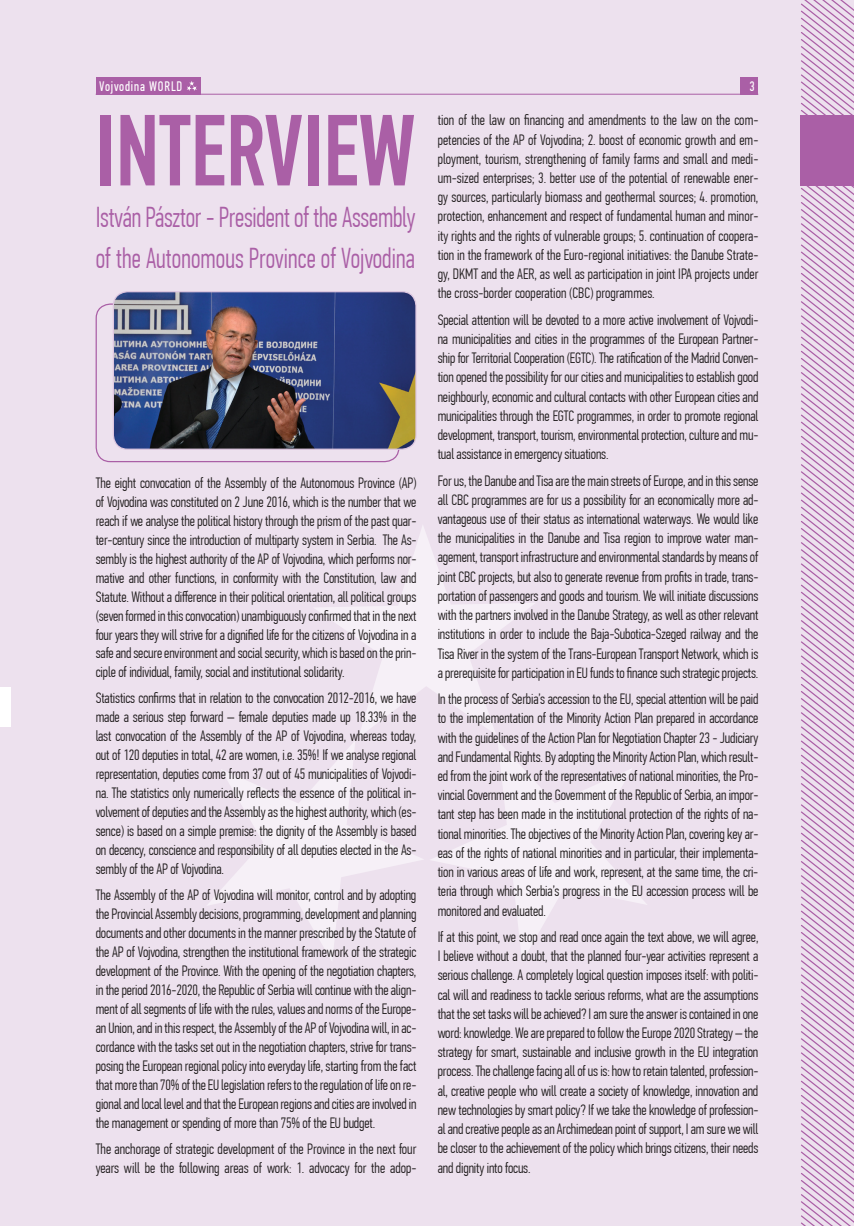
<style>
.page{position:relative;width:854px;height:1226px;background:#fff}
.page>*{position:absolute;margin:0;border:0;box-sizing:border-box;transform-origin:0 0}
.t1{font:500 101.25px "PF Din Text Comp Pro";color:#aa5fa6;scale:.92 1}
.t2{font:300 28.75px/41.2px "PF Din Text Comp Pro";letter-spacing:-.01em;color:#aa5fa6;scale:.92 1}
.t3{font:300 15px/19.2px "PF Din Text Comp Pro";letter-spacing:-.01em;color:#231f20;text-align:justify}
.t4{font:13.75px "PF Din Text Comp Pro";letter-spacing:.06em;color:#fff}
</style>
<div class="page">
<div style="left:11px;top:0;width:843px;height:1226px;background:#ede1ee"></div>
<div style="left:0;top:0;width:11px;height:1226px;background:#ede1ee"></div>
<svg style="left:315px;top:526px;width:220px;height:211px"></svg>
<svg style="left:431px;top:742px;width:216px;height:219px"></svg>
<svg style="left:208px;top:741px;width:215px;height:219px"></svg>
<svg style="left:801px;top:0;width:53px;height:1226px"></svg>
<hr style="left:96px;top:94px;width:662px;height:1px;background:#aa5fa6">
<div style="left:96px;top:77px;width:104px;height:18px;background:#aa5fa6"></div>
<svg style="left:187px;top:81px;width:10px;height:10px"></svg>
<div style="left:741px;top:77px;width:17px;height:18px;background:#aa5fa6"></div>
<div style="left:801px;top:116px;width:53px;height:70px;background:#aa5fa6"></div>
<img style="left:114px;top:293px;width:301px;height:155px">
<div style="left:113px;top:291px;width:304px;height:159px;border:1px solid #dec7e0;border-radius:14px"></div>
<div style="left:0;top:688px;width:11px;height:39px;background:#fff"></div>
<p class="t4" style="left:99px;top:78px;width:85px">Vojvodina WORLD</p>
<p class="t4" style="left:749px;top:78px;width:7px">3</p>
<h1 class="t1" style="left:96px;top:92px;width:349px">INTERVIEW</h1>
<h2 class="t2" style="left:96px;top:196px;width:349px">István Pásztor - President of the Assembly of the Autonomous Province of Vojvodina</h2>
<p class="t3" style="left:96px;top:473px;width:322px">The eight convocation of the Assembly of the Autonomous Province (AP) of Vojvodina was constituted on 2 June 2016, which is the number that we reach if we analyse the political history through the prism of the past quar&shy;ter-century since the introduction of multiparty system in Serbia. The As&shy;sembly is the highest authority of the AP of Vojvodina, which performs nor&shy;mative and other functions, in conformity with the Constitution, law and Statute. Without a difference in their political orientation, all political groups (seven formed in this convocation) unambiguously confirmed that in the next four years they will strive for a dignified life for the citizens of Vojvodina in a safe and secure environment and social security, which is based on the prin&shy;ciple of individual, family, social and institutional solidarity.</p>
<p class="t3" style="left:96px;top:689px;width:322px">Statistics confirms that in relation to the convocation 2012-2016, we have made a serious step forward – female deputies made up 18.33% in the last convocation of the Assembly of the AP of Vojvodina, whereas today, out of 120 deputies in total, 42 are women, i.e. 35%! If we analyse regional representation, deputies come from 37 out of 45 municipalities of Vojvodi&shy;na. The statistics only numerically reflects the essence of the political in&shy;volvement of deputies and the Assembly as the highest authority, which (es&shy;sence) is based on a simple premise: the dignity of the Assembly is based on decency, conscience and responsibility of all deputies elected in the As&shy;sembly of the AP of Vojvodina.</p>
<p class="t3" style="left:96px;top:885px;width:322px">The Assembly of the AP of Vojvodina will monitor, control and by adopting the Provincial Assembly decisions, programming, development and planning documents and other documents in the manner prescribed by the Statute of the AP of Vojvodina, strengthen the institutional framework of the strategic development of the Province. With the opening of the negotiation chapters, in the period 2016-2020, the Republic of Serbia will continue with the align&shy;ment of all segments of life with the rules, values and norms of the Europe&shy;an Union, and in this respect, the Assembly of the AP of Vojvodina will, in ac&shy;cordance with the tasks set out in the negotiation chapters, strive for trans&shy;posing the European regional policy into everyday life, starting from the fact that more than 70% of the EU legislation refers to the regulation of life on re&shy;gional and local level and that the European regions and cities are involved in the management or spending of more than 75% of the EU budget.</p>
<p class="t3" style="left:96px;top:1139px;width:322px">The anchorage of strategic development of the Province in the next four years will be the following areas of work: 1. advocacy for the adop-</p>
<p class="t3" style="left:438px;top:111px;width:322px">tion of the law on financing and amendments to the law on the com&shy;petencies of the AP of Vojvodina; 2. boost of economic growth and em&shy;ployment, tourism, strengthening of family farms and small and medi&shy;um-sized enterprises; 3. better use of the potential of renewable ener&shy;gy sources, particularly biomass and geothermal sources; 4. promotion, protection, enhancement and respect of fundamental human and minor&shy;ity rights and the rights of vulnerable groups; 5. continuation of coopera&shy;tion in the framework of the Euro-regional initiatives: the Danube Strate&shy;gy, DKMT and the AER, as well as participation in joint IPA projects under the cross-border cooperation (CBC) programmes.</p>
<p class="t3" style="left:438px;top:310px;width:322px">Special attention will be devoted to a more active involvement of Vojvodi&shy;na municipalities and cities in the programmes of the European Partner&shy;ship for Territorial Cooperation (EGTC). The ratification of the Madrid Conven&shy;tion opened the possibility for our cities and municipalities to establish good neighbourly, economic and cultural contacts with other European cities and municipalities through the EGTC programmes, in order to promote regional development, transport, tourism, environmental protection, culture and mu&shy;tual assistance in emergency situations.</p>
<p class="t3" style="left:438px;top:471px;width:322px">For us, the Danube and Tisa are the main streets of Europe, and in this sense all CBC programmes are for us a possibility for an economically more ad&shy;vantageous use of their status as international waterways. We would like the municipalities in the Danube and Tisa region to improve water man&shy;agement, transport infrastructure and environmental standards by means of joint CBC projects, but also to generate revenue from profits in trade, trans&shy;portation of passengers and goods and tourism. We will initiate discussions with the partners involved in the Danube Strategy, as well as other relevant institutions in order to include the Baja-Subotica-Szeged railway and the Tisa River in the system of the Trans-European Transport Network, which is a prerequisite for participation in EU funds to finance such strategic projects.</p>
<p class="t3" style="left:438px;top:689px;width:322px">In the process of Serbia’s accession to the EU, special attention will be paid to the implementation of the Minority Action Plan prepared in accordance with the guidelines of the Action Plan for Negotiation Chapter 23 - Judiciary and Fundamental Rights. By adopting the Minority Action Plan, which result&shy;ed from the joint work of the representatives of national minorities, the Pro&shy;vincial Government and the Government of the Republic of Serbia, an impor&shy;tant step has been made in the institutional protection of the rights of na&shy;tional minorities. The objectives of the Minority Action Plan, covering key ar&shy;eas of the rights of national minorities and in particular, their implementa&shy;tion in various areas of life and work, represent, at the same time, the cri&shy;teria through which Serbia’s progress in the EU accession process will be monitored and evaluated.</p>
<p class="t3" style="left:438px;top:927px;width:322px">If at this point, we stop and read once again the text above, we will agree, I believe without a doubt, that the planned four-year activities represent a serious challenge. A completely logical question imposes itself: with politi&shy;cal will and readiness to tackle serious reforms, what are the assumptions that the set tasks will be achieved? I am sure the answer is contained in one word: knowledge. We are prepared to follow the Europe 2020 Strategy – the strategy for smart, sustainable and inclusive growth in the EU integration process. The challenge facing all of us is: how to retain talented, profession&shy;al, creative people who will create a society of knowledge, innovation and new technologies by smart policy? If we take the knowledge of profession&shy;al and creative people as an Archimedean point of support, I am sure we will be closer to the achievement of the policy which brings citizens, their needs and dignity into focus.</p>
</div>
